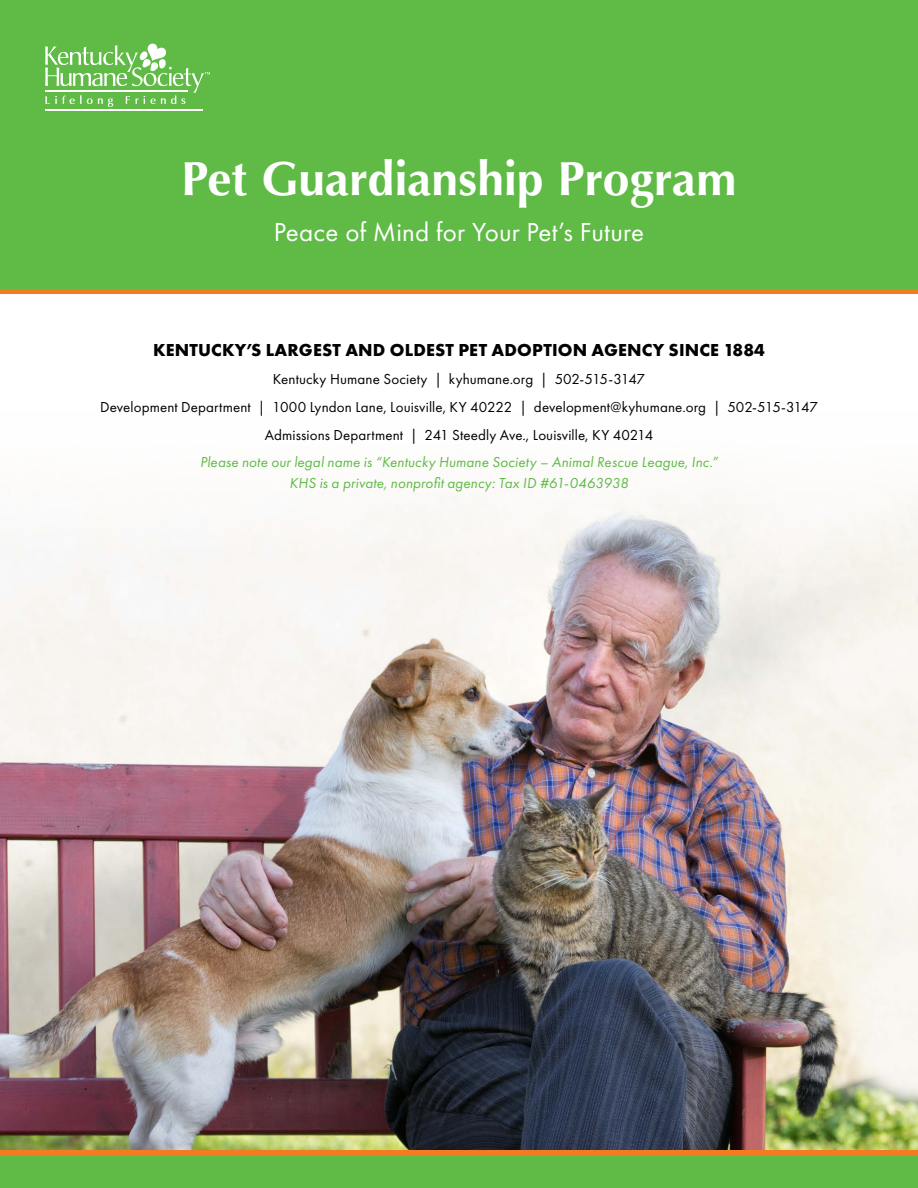
<style>
.page{position:relative;width:918px;height:1188px;background:#fff}
.page>*{position:absolute;margin:0;border:0;box-sizing:border-box;transform-origin:0 0}
.t1{font:700 48px "Optima LT Pro";color:#fff}
.t2{font:27px "Futura PT";letter-spacing:.005em;color:#fff}
.t3{font:700 18px "Futura PT";letter-spacing:.01em;color:#000}
.t4{font:15px/27.8px "Futura PT";letter-spacing:.005em;color:#000;text-align:center}
.t5{font:italic 15px/21px "Futura PT";letter-spacing:.005em;color:#5fbb46;text-align:center}
</style>
<div class="page">
<img style="left:0;top:495px;width:918px;height:656px">
<div style="left:0;top:1155px;width:918px;height:33px;background:#5fbb46"></div>
<hr style="left:0;top:1151px;width:918px;height:4px;background:#f17c21">
<div style="left:0;top:0;width:918px;height:289px;background:#5fbb46"></div>
<hr style="left:45px;top:110px;width:158px;height:1px;background:#fff">
<svg style="left:45px;top:43px;width:165px;height:64px"></svg>
<div style="left:0;top:289px;width:918px;height:5px;background:#f17c21"></div>
<h1 class="t1" style="left:182px;top:148px;width:556px">Pet Guardianship Program</h1>
<h2 class="t2" style="left:274px;top:216px;width:372px">Peace of Mind for Your Pet’s Future</h2>
<p class="t3" style="left:153px;top:339px;width:613px">KENTUCKY’S LARGEST AND OLDEST PET ADOPTION AGENCY SINCE 1884</p>
<p class="t4" style="left:100px;top:365px;width:719px">Kentucky Humane Society | kyhumane.org | 502-515-3147<br>Development Department | 1000 Lyndon Lane, Louisville, KY 40222 | development@kyhumane.org | 502-515-3147<br>Admissions Department | 241 Steedly Ave., Louisville, KY 40214</p>
<p class="t5" style="left:200px;top:452px;width:519px">Please note our legal name is “Kentucky Humane Society – Animal Rescue League, Inc.”<br>KHS is a private, nonprofit agency: Tax ID #61-0463938</p>
</div>
